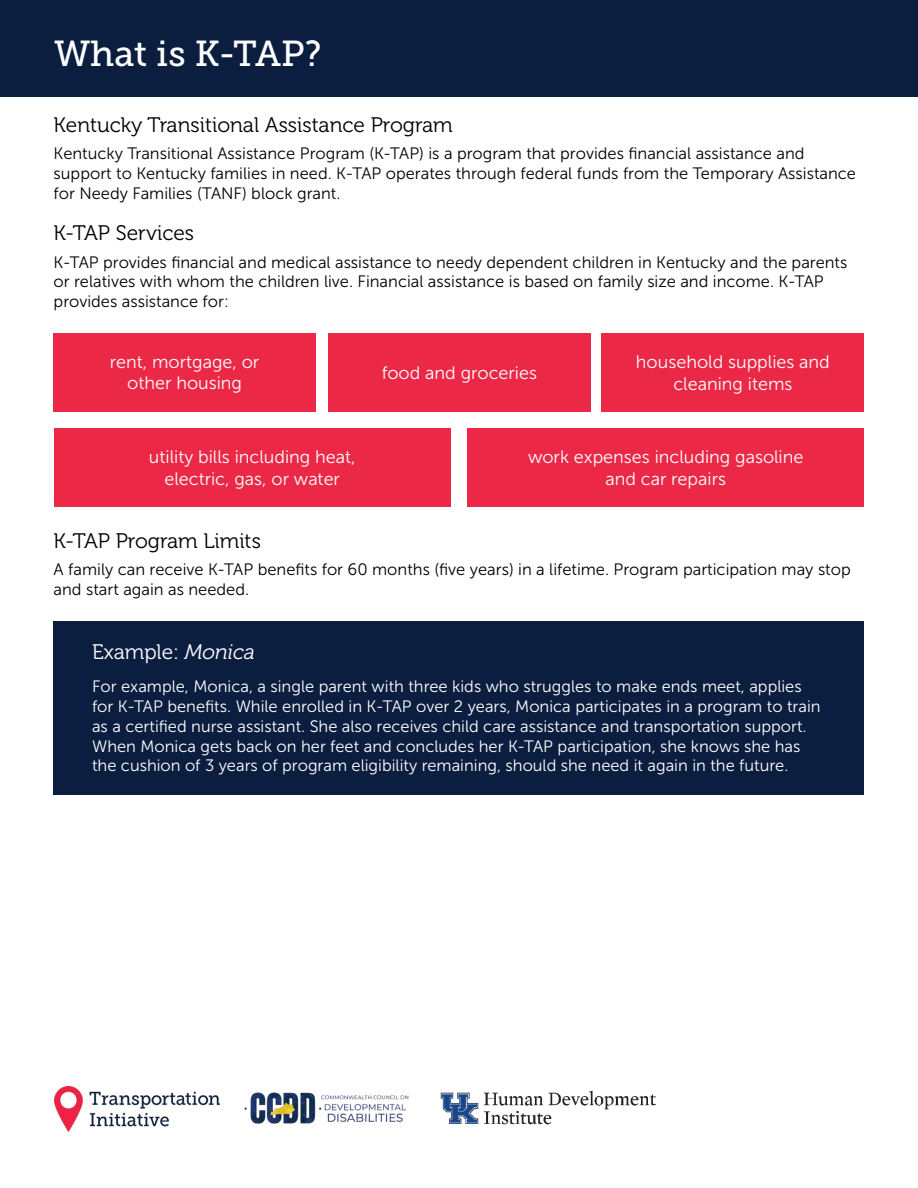
<style>
.page{position:relative;width:918px;height:1188px;background:#fff}
.page>*{position:absolute;margin:0;border:0;box-sizing:border-box;transform-origin:0 0}
.t1{font:36px "Museo Slab 500";color:#fff}
.t2{font:21px "Museo 300";color:#000}
.t3{font:21px "Museo 300";color:#fff}
.t4{font:18px/21.6px "Museo Sans 300";color:#fff;text-align:center}
.t5{font:16.5px/19.8px "Museo Sans 300";color:#000101}
.t6{font:16.5px/19.8px "Museo Sans 300";color:#fff}
.s1{font-style:italic}
</style>
<div class="page">
<div style="left:0;top:0;width:918px;height:96px;background:#0b1e40"></div>
<div style="left:54px;top:333px;width:262px;height:78px;background:#eb2846"></div>
<div style="left:328px;top:333px;width:262px;height:78px;background:#eb2846"></div>
<div style="left:602px;top:333px;width:262px;height:78px;background:#eb2846"></div>
<div style="left:54px;top:428px;width:396px;height:79px;background:#eb2846"></div>
<div style="left:468px;top:428px;width:396px;height:79px;background:#eb2846"></div>
<div style="left:54px;top:621px;width:810px;height:173px;background:#0b1e40"></div>
<img style="left:54px;top:1086px;width:166px;height:45px">
<img style="left:244px;top:1092px;width:165px;height:32px">
<img style="left:440px;top:1090px;width:216px;height:35px">
<p class="t1" style="left:54px;top:34px;width:269px">What is K-TAP?</p>
<p class="t2" style="left:54px;top:113px;width:401px">Kentucky Transitional Assistance Program</p>
<p class="t5" style="left:54px;top:144px;width:804px">Kentucky Transitional Assistance Program (K-TAP) is a program that provides financial assistance and support to Kentucky families in need. K-TAP operates through federal funds from the Temporary Assistance for Needy Families (TANF) block grant.</p>
<p class="t2" style="left:54px;top:222px;width:142px">K-TAP Services</p>
<p class="t5" style="left:54px;top:252px;width:795px">K-TAP provides financial and medical assistance to needy dependent children in Kentucky and the parents or relatives with whom the children live. Financial assistance is based on family size and income. K-TAP provides assistance for:</p>
<p class="t4" style="left:110px;top:352px;width:151px;line-height:21px">rent, mortgage, or other housing</p>
<p class="t4" style="left:382px;top:362px;width:157px">food and groceries</p>
<p class="t4" style="left:636px;top:351px;width:195px">household supplies and cleaning items</p>
<p class="t4" style="left:149px;top:446px;width:208px">utility bills including heat, electric, gas, or water</p>
<p class="t4" style="left:528px;top:446px;width:277px">work expenses including gasoline and car repairs</p>
<p class="t2" style="left:54px;top:529px;width:209px">K-TAP Program Limits</p>
<p class="t5" style="left:54px;top:560px;width:799px">A family can receive K-TAP benefits for 60 months (five years) in a lifetime. Program participation may stop and start again as needed.</p>
<p class="t3" style="left:92px;top:641px;width:164px">Example: <span class="s1">Monica</span></p>
<p class="t6" style="left:92px;top:677px;width:730px">For example, Monica, a single parent with three kids who struggles to make ends meet, applies for K-TAP benefits. While enrolled in K-TAP over 2 years, Monica participates in a program to train as a certified nurse assistant. She also receives child care assistance and transportation support.<br>When Monica gets back on her feet and concludes her K-TAP participation, she knows she has the cushion of 3 years of program eligibility remaining, should she need it again in the future.</p>
</div>
